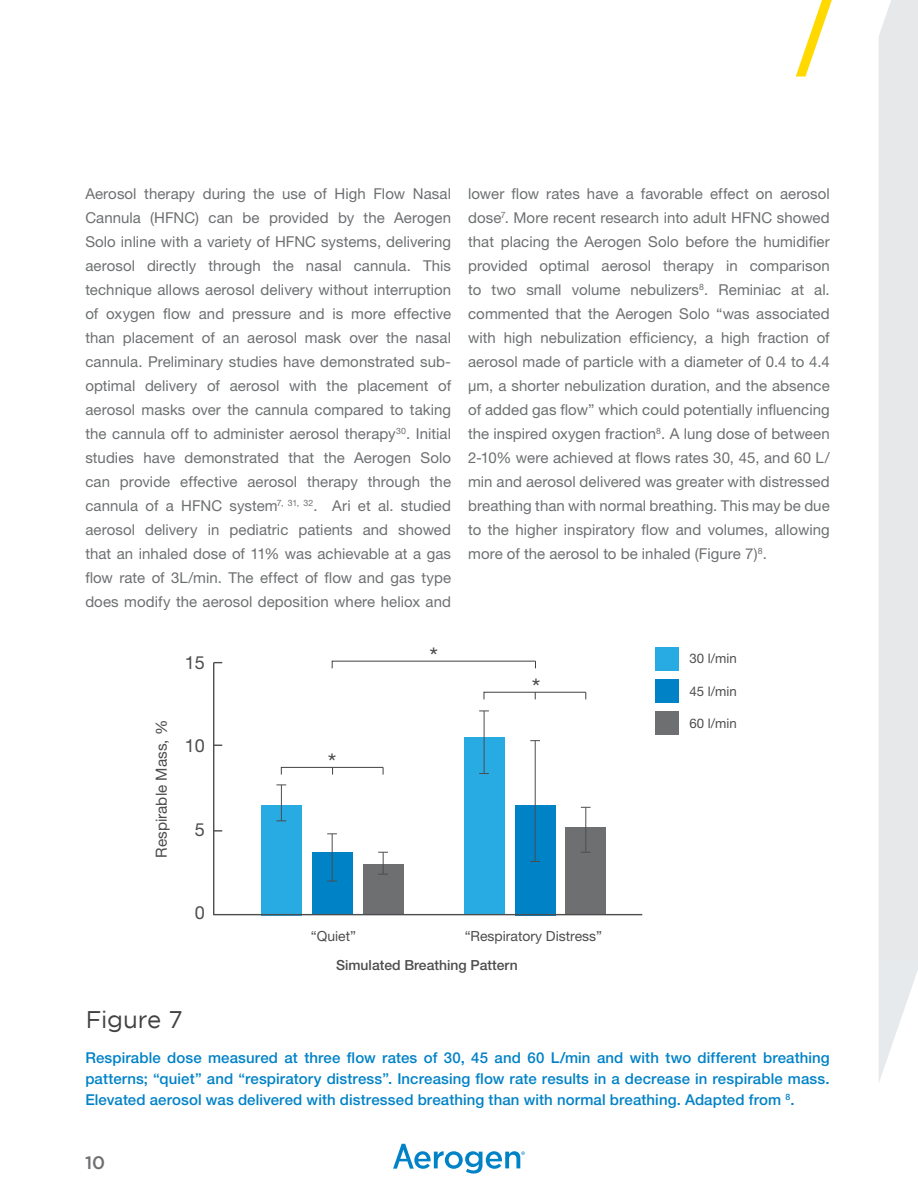
<style>
.page{position:relative;width:918px;height:1188px;background:#fff}
.page>*{position:absolute;margin:0;border:0;box-sizing:border-box;transform-origin:0 0}
.t1{font:24.45px "Helvetica Neue LT Pro";color:#4d4d4f}
.Figure_Heading{font:24px "Gotham";letter-spacing:-.01em;color:#414142}
.t2{font:18.15px "Helvetica Neue LT Pro";color:#4d4d4f}
.t3{font:500 18px "Gotham";color:#6d6f71}
.t4{font:15.3px "Helvetica Neue LT Pro";color:#4d4d4f}
.Regular_Paragraph{font:15px/24px "Helvetica Neue LT Pro";letter-spacing:.005em;color:#6d6f71;text-align:justify}
.Figure_Text{font:500 15px/21px "Helvetica Neue LT Pro";letter-spacing:.005em;color:#0082c7;text-align:justify}
.t5{font:500 13.95px/29.2px "Helvetica Neue LT Pro";color:#4d4d4f}
.t6{font:13.95px "Helvetica Neue LT Pro";color:#4d4d4f}
.t7{font:13.2px "Helvetica Neue LT Pro";color:#4d4d4f}
.s1{font-weight:400}
</style>
<div class="page">
<svg style="left:393px;top:1144px;width:132px;height:30px"></svg>
<svg style="left:796px;top:0;width:36px;height:77px"></svg>
<div style="left:879px;top:0;width:39px;height:1082px;background:#e6e8e9"></div>
<div style="left:363px;top:865px;width:41px;height:50px;background:#6d6f71"></div>
<div style="left:312px;top:852px;width:41px;height:63px;background:#0082c7"></div>
<div style="left:261px;top:805px;width:41px;height:110px;background:#28aae2"></div>
<div style="left:565px;top:827px;width:41px;height:88px;background:#6d6f71"></div>
<div style="left:515px;top:805px;width:41px;height:110px;background:#0082c7"></div>
<div style="left:464px;top:738px;width:40px;height:177px;background:#28aae2"></div>
<div style="left:655px;top:647px;width:24px;height:23px;background:#28aae2"></div>
<div style="left:655px;top:679px;width:24px;height:23px;background:#0082c7"></div>
<div style="left:655px;top:711px;width:24px;height:23px;background:#6d6f71"></div>
<svg style="left:281px;top:767px;width:103px;height:8px"></svg>
<svg style="left:483px;top:692px;width:103px;height:8px"></svg>
<svg style="left:331px;top:660px;width:205px;height:9px"></svg>
<svg style="left:214px;top:830px;width:8px;height:2px"></svg>
<hr style="left:213px;top:663px;width:1px;height:252px;background:#4d4d4f">
<hr style="left:214px;top:914px;width:428px;height:1px;background:#4d4d4f">
<hr style="left:332px;top:834px;width:1px;height:47px;background:#4d4d4f">
<svg style="left:378px;top:852px;width:10px;height:23px"></svg>
<hr style="left:281px;top:785px;width:1px;height:36px;background:#4d4d4f">
<hr style="left:535px;top:741px;width:1px;height:120px;background:#4d4d4f">
<hr style="left:585px;top:807px;width:1px;height:45px;background:#4d4d4f">
<hr style="left:484px;top:711px;width:1px;height:63px;background:#4d4d4f">
<p class="Regular_Paragraph" style="left:85px;top:182px;width:367px">Aerosol therapy during the use of High Flow Nasal Cannula (HFNC) can be provided by the Aerogen Solo inline with a variety of HFNC systems, delivering aerosol directly through the nasal cannula. This technique allows aerosol delivery without interruption of oxygen flow and pressure and is more effective than placement of an aerosol mask over the nasal cannula. Preliminary studies have demonstrated sub&shy;optimal delivery of aerosol with the placement of aerosol masks over the cannula compared to taking the cannula off to administer aerosol therapy<sup>30</sup>. Initial studies have demonstrated that the Aerogen Solo can provide effective aerosol therapy through the cannula of a HFNC system<sup>7,</sup> <sup>31,</sup> <sup>32</sup>. Ari et al. studied aerosol delivery in pediatric patients and showed that an inhaled dose of 11% was achievable at a gas flow rate of 3L/min. The effect of flow and gas type does modify the aerosol deposition where heliox and</p>
<p class="Regular_Paragraph" style="left:468px;top:182px;width:363px">lower flow rates have a favorable effect on aerosol dose<sup>7</sup>. More recent research into adult HFNC showed that placing the Aerogen Solo before the humidifier provided optimal aerosol therapy in comparison to two small volume nebulizers<sup>8</sup>. Reminiac at al. commented that the Aerogen Solo “was associated with high nebulization efficiency, a high fraction of aerosol made of particle with a diameter of 0.4 to 4.4 µm, a shorter nebulization duration, and the absence of added gas flow” which could potentially influencing the inspired oxygen fraction<sup>8</sup>. A lung dose of between 2-10% were achieved at flows rates 30, 45, and 60 L/ min and aerosol delivered was greater with distressed breathing than with normal breathing. This may be due to the higher inspiratory flow and volumes, allowing more of the aerosol to be inhaled (Figure 7)<sup>8</sup>.</p>
<p class="t2" style="left:185px;top:651px;width:22px">15</p>
<p class="t4" style="left:152px;top:858px;width:139px;rotate:-90deg">Respirable Mass, %</p>
<p class="t2" style="left:185px;top:735px;width:22px">10</p>
<p class="t2" style="left:195px;top:818px;width:12px">5</p>
<p class="t2" style="left:195px;top:902px;width:12px">0</p>
<p class="Figure_Heading" style="left:86px;top:1006px;width:99px">Figure 7</p>
<p class="t1" style="left:328px;top:748px;width:10px">*</p>
<p class="t1" style="left:429px;top:641px;width:10px">*</p>
<p class="t1" style="left:532px;top:673px;width:10px">*</p>
<p class="t5" style="left:336px;top:921px;width:183px;text-indent:-25px"><span class="s1">“Quiet”<br></span>Simulated Breathing Pattern</p>
<p class="t6" style="left:465px;top:927px;width:139px">“Respiratory Distress”</p>
<p class="t7" style="left:690px;top:651px;width:49px">30 l/min</p>
<p class="t7" style="left:690px;top:683px;width:49px">45 l/min</p>
<p class="t7" style="left:690px;top:715px;width:49px">60 l/min</p>
<p class="Figure_Text" style="left:85px;top:1047px;width:746px">Respirable dose measured at three flow rates of 30, 45 and 60 L/min and with two different breathing patterns; “quiet” and “respiratory distress”. Increasing flow rate results in a decrease in respirable mass.<br>Elevated aerosol was delivered with distressed breathing than with normal breathing. Adapted from <sup>8</sup>.</p>
<p class="t3" style="left:85px;top:1153px;width:22px">10</p>
</div>
